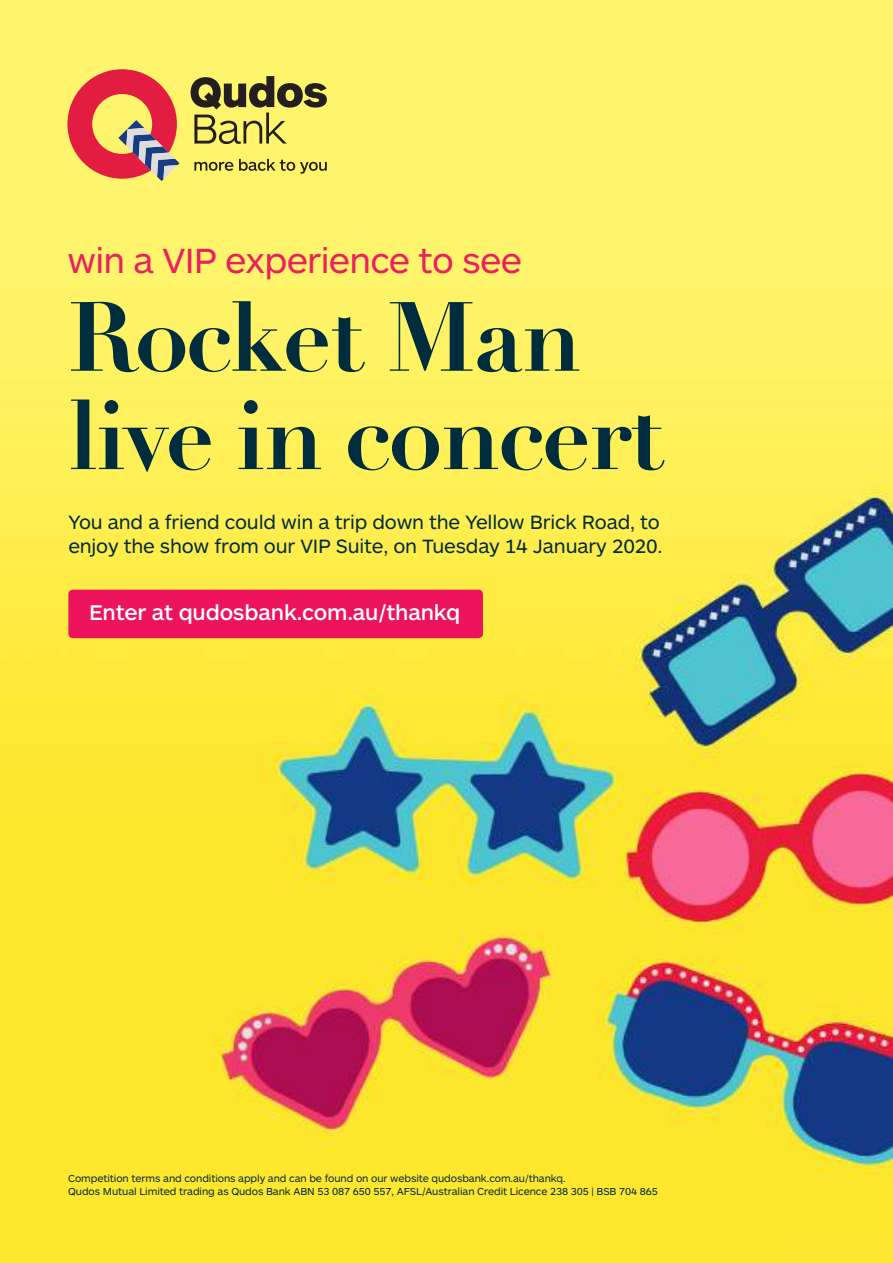
<style>
.page{position:relative;width:893px;height:1263px;background:#fff}
.page>*{position:absolute;margin:0;border:0;box-sizing:border-box;transform-origin:0 0}
.t1{font:700 96.45px/98.2px "Didot LH";letter-spacing:-.025em;color:#002d3d}
.t2{font:36.3px "ARS Maquette";letter-spacing:-.02em;color:#eb215f}
.t3{font:500 22.05px "ARS Maquette";letter-spacing:-.01em;color:#fff}
.t4{font:19.95px/23.4px "ARS Maquette";letter-spacing:-.01em;color:#002d3d}
.t5{font:10.5px/12.6px "ARS Maquette";letter-spacing:-.01em;color:#002d3d}
</style>
<div class="page">
<img style="left:0;top:0;width:893px;height:1263px">
<svg style="left:194px;top:162px;width:39px;height:9px"></svg>
<svg style="left:239px;top:159px;width:88px;height:15px"></svg>
<svg style="left:191px;top:76px;width:136px;height:68px;background:#b3ab52"></svg>
<svg style="left:68px;top:69px;width:111px;height:112px;background:#e18060"></svg>
<div style="left:68px;top:590px;width:415px;height:48px;background:#ed135d;border-radius:5px"></div>
<h2 class="t2" style="left:68px;top:237px;width:456px">win a VIP experience to see</h2>
<h1 class="t1" style="left:68px;top:289px;width:598px">Rocket Man live in concert</h1>
<h3 class="t4" style="left:68px;top:510px;width:596px">You and a friend could win a trip down the Yellow Brick Road, to enjoy the show from our VIP Suite, on Tuesday 14 January 2020.</h3>
<h3 class="t3" style="left:89px;top:598px;width:373px">Enter at qudosbank.com.au/thankq</h3>
<p class="t5" style="left:68px;top:1172px;width:591px">Competition terms and conditions apply and can be found on our website qudosbank.com.au/thankq.<br>Qudos Mutual Limited trading as Qudos Bank ABN 53 087 650 557, AFSL/Australian Credit Licence 238 305 | BSB 704 865</p>
</div>
